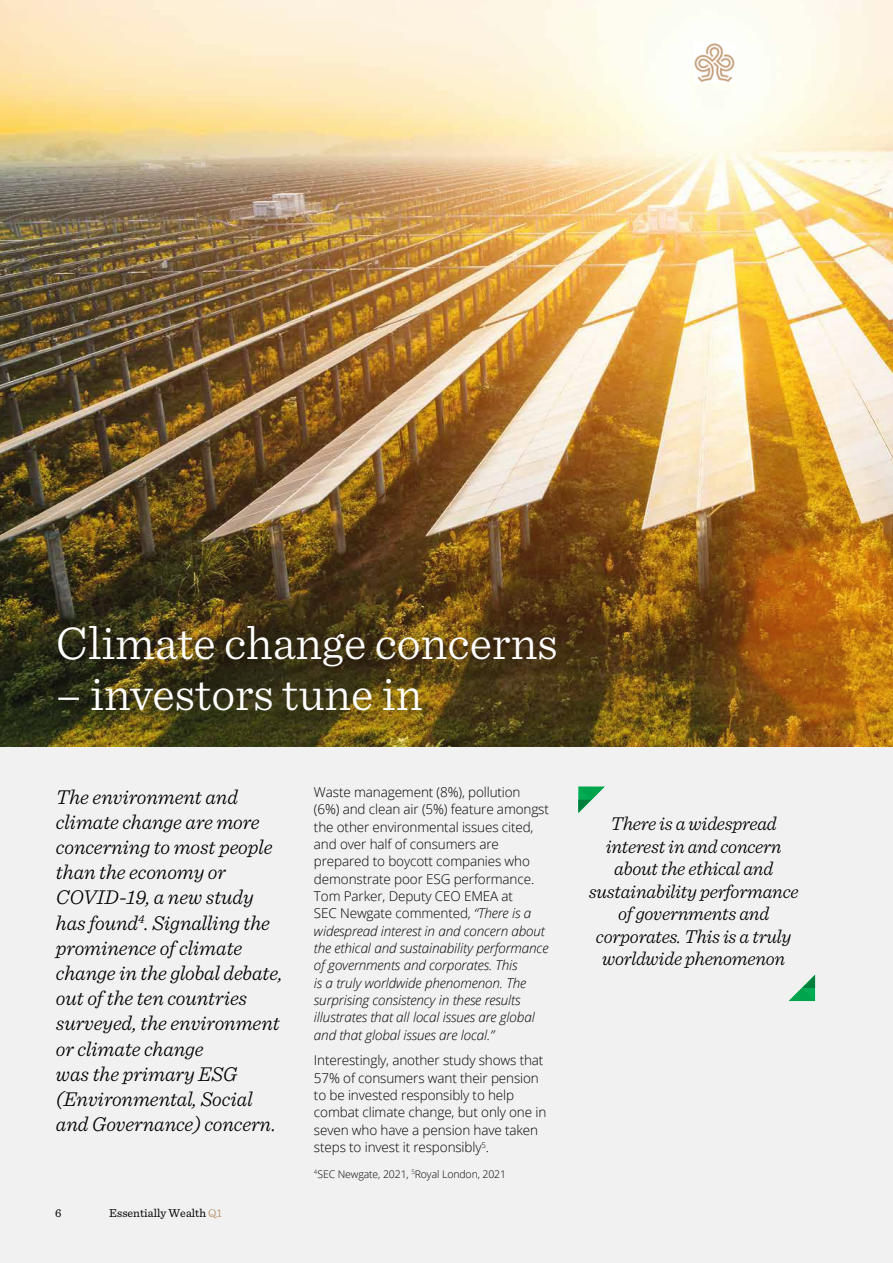
<style>
.page{position:relative;width:893px;height:1263px;background:#f1f1f2}
.page>*{position:absolute;margin:0;border:0;box-sizing:border-box;transform-origin:0 0}
.t1{font:300 48px "Sentinel";color:#fff}
.t2{font:italic 300 21px/25.2px "Sentinel";letter-spacing:-.005em;color:#000}
.t3{font:italic 300 19.5px/22.5px "Sentinel";letter-spacing:-.01em;color:#000;text-align:center}
.t4{font:italic 300 13.5px/17.2px "Open Sans";letter-spacing:-.01em;color:#000}
.t5{font:300 13.5px/17.2px "Open Sans";letter-spacing:-.01em;color:#000}
.t6{font:12px "Sentinel";color:#000}
.t7{font:300 10.5px "Open Sans";letter-spacing:-.01em;color:#000}
.s1{font-style:normal}
.s2{font-weight:300;color:#b58b5f}
</style>
<div class="page">
<img style="left:0;top:0;width:893px;height:746px">
<svg style="left:578px;top:787px;width:27px;height:26px"></svg>
<svg style="left:789px;top:975px;width:26px;height:26px"></svg>
<img style="left:695px;top:43px;width:40px;height:40px">
<h1 class="t1" style="left:56px;top:607px;width:503px">Climate change concerns</h1>
<h1 class="t1" style="left:56px;top:658px;width:368px">– investors tune in</h1>
<p class="t2" style="left:56px;top:782px;width:228px">The environment and climate change are more concerning to most people than the economy or<br>COVID-19, a new study has found<sup>4</sup>. Signalling the prominence of climate change in the global debate, out of the ten countries surveyed, the environment or climate change<br>was the primary ESG (Environmental, Social and Governance) concern.</p>
<p class="t4" style="left:314px;top:783px;width:237px"><span class="s1">Waste management (8%), pollution (6%) and clean air (5%) feature amongst the other environmental issues cited, and over half of consumers are prepared to boycott companies who demonstrate poor ESG performance.<br>Tom Parker, Deputy CEO EMEA at<br>SEC Newgate commented,</span> “There is a widespread interest in and concern about the ethical and sustainability performance of governments and corporates. This<br>is a truly worldwide phenomenon. The surprising consistency in these results illustrates that all local issues are global and that global issues are local.”</p>
<p class="t5" style="left:314px;top:1051px;width:234px">Interestingly, another study shows that 57% of consumers want their pension to be invested responsibly to help combat climate change, but only one in seven who have a pension have taken steps to invest it responsibly<sup>5</sup>.</p>
<p class="t7" style="left:314px;top:1167px;width:194px"><sup>4</sup>SEC Newgate, 2021, <sup>5</sup>Royal London, 2021</p>
<p class="t6" style="left:55px;top:1204px;width:8px">6</p>
<p class="t6" style="left:109px;top:1204px;width:114px">Essentially Wealth <span class="s2">Q1</span></p>
<h3 class="t3" style="left:589px;top:811px;width:211px">There is a widespread interest in and concern about the ethical and sustainability performance of governments and corporates. This is a truly worldwide phenomenon</h3>
</div>
